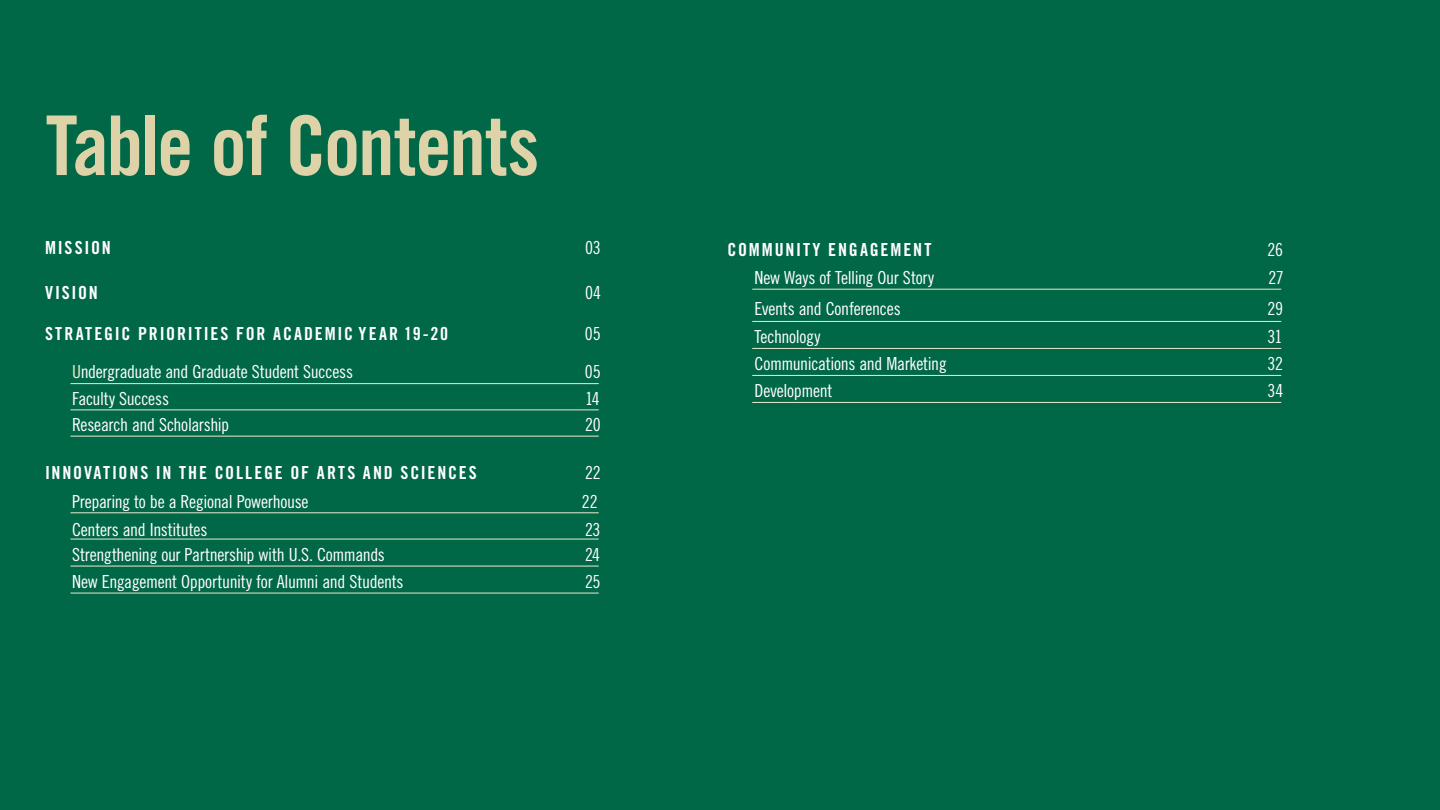
<style>
.page{position:relative;width:1440px;height:810px;background:#006747}
.page>*{position:absolute;margin:0;border:0;box-sizing:border-box;transform-origin:0 0}
.t1{font:82.5px "Trade Gothic LT Std Bd Cn 20";letter-spacing:-.025em;color:#ded3a8}
.t2{font:18px "Trade Gothic LT Std Cn 18";letter-spacing:-.015em;color:#fff}
.t3{font:18px "Trade Gothic LT Std Bd Cn 20";letter-spacing:.1em;color:#fff}
.s1{color:#edebd1}
</style>
<div class="page">
<hr style="left:70px;top:383px;width:529px;height:1px;background:#edebd1">
<hr style="left:70px;top:513px;width:529px;height:1px;background:#edebd1">
<hr style="left:70px;top:566px;width:529px;height:1px;background:#edebd1">
<hr style="left:752px;top:348px;width:529px;height:1px;background:#edebd1">
<hr style="left:752px;top:375px;width:529px;height:1px;background:#edebd1">
<hr style="left:70px;top:410px;width:529px;height:1px;background:#edebd1">
<hr style="left:70px;top:539px;width:529px;height:1px;background:#edebd1">
<hr style="left:752px;top:289px;width:529px;height:1px;background:#edebd1">
<hr style="left:752px;top:321px;width:529px;height:1px;background:#edebd1">
<hr style="left:70px;top:593px;width:529px;height:1px;background:#edebd1">
<hr style="left:752px;top:402px;width:529px;height:1px;background:#edebd1">
<hr style="left:70px;top:436px;width:529px;height:1px;background:#edebd1">
<h1 class="t1" style="left:46px;top:96px;width:495px">Table of Contents</h1>
<p class="t3" style="left:45px;top:237px;width:67px">MISSION</p>
<p class="t2" style="left:585px;top:237px;width:17px">03</p>
<p class="t3" style="left:45px;top:281px;width:54px">VISION</p>
<p class="t2" style="left:585px;top:282px;width:18px">04</p>
<p class="t3" style="left:45px;top:323px;width:405px">STRATEGIC PRIORITIES FOR ACADEMIC YEAR 19-20</p>
<p class="t2" style="left:585px;top:323px;width:17px">05</p>
<p class="t2" style="left:72px;top:361px;width:283px"><span class="s1">U</span>ndergraduate and Graduate Student Success</p>
<p class="t2" style="left:585px;top:361px;width:17px">05</p>
<p class="t2" style="left:72px;top:388px;width:99px">Faculty Success</p>
<p class="t2" style="left:585px;top:388px;width:16px">14</p>
<p class="t2" style="left:72px;top:414px;width:159px">Research and Scholarship</p>
<p class="t2" style="left:585px;top:414px;width:17px">20</p>
<p class="t3" style="left:45px;top:462px;width:433px">INNOVATIONS IN THE COLLEGE OF ARTS AND SCIENCES</p>
<p class="t2" style="left:585px;top:462px;width:17px">22</p>
<p class="t2" style="left:72px;top:491px;width:238px">Preparing to be a Regional Powerhouse</p>
<p class="t2" style="left:582px;top:491px;width:17px">22</p>
<p class="t2" style="left:72px;top:519px;width:137px">Centers and Institutes</p>
<p class="t2" style="left:585px;top:519px;width:17px">23</p>
<p class="t2" style="left:72px;top:544px;width:314px">Strengthening our Partnership with U.S. Commands</p>
<p class="t2" style="left:585px;top:544px;width:17px">24</p>
<p class="t2" style="left:72px;top:571px;width:333px">New Engagement Opportunity for Alumni and Students</p>
<p class="t2" style="left:585px;top:571px;width:17px">25</p>
<p class="t3" style="left:728px;top:239px;width:205px">COMMUNITY ENGAGEMENT</p>
<p class="t2" style="left:1267px;top:239px;width:17px">26</p>
<p class="t2" style="left:754px;top:267px;width:181px">New Ways of Telling Our Story</p>
<p class="t2" style="left:1268px;top:267px;width:17px">27</p>
<p class="t2" style="left:754px;top:298px;width:148px">Events and Conferences</p>
<p class="t2" style="left:1268px;top:298px;width:17px">29</p>
<p class="t2" style="left:754px;top:326px;width:67px">Technology</p>
<p class="t2" style="left:1267px;top:326px;width:17px">31</p>
<p class="t2" style="left:754px;top:353px;width:194px">Communications and Marketing</p>
<p class="t2" style="left:1268px;top:353px;width:17px">32</p>
<p class="t2" style="left:754px;top:380px;width:80px">Development</p>
<p class="t2" style="left:1267px;top:380px;width:17px">34</p>
</div>
